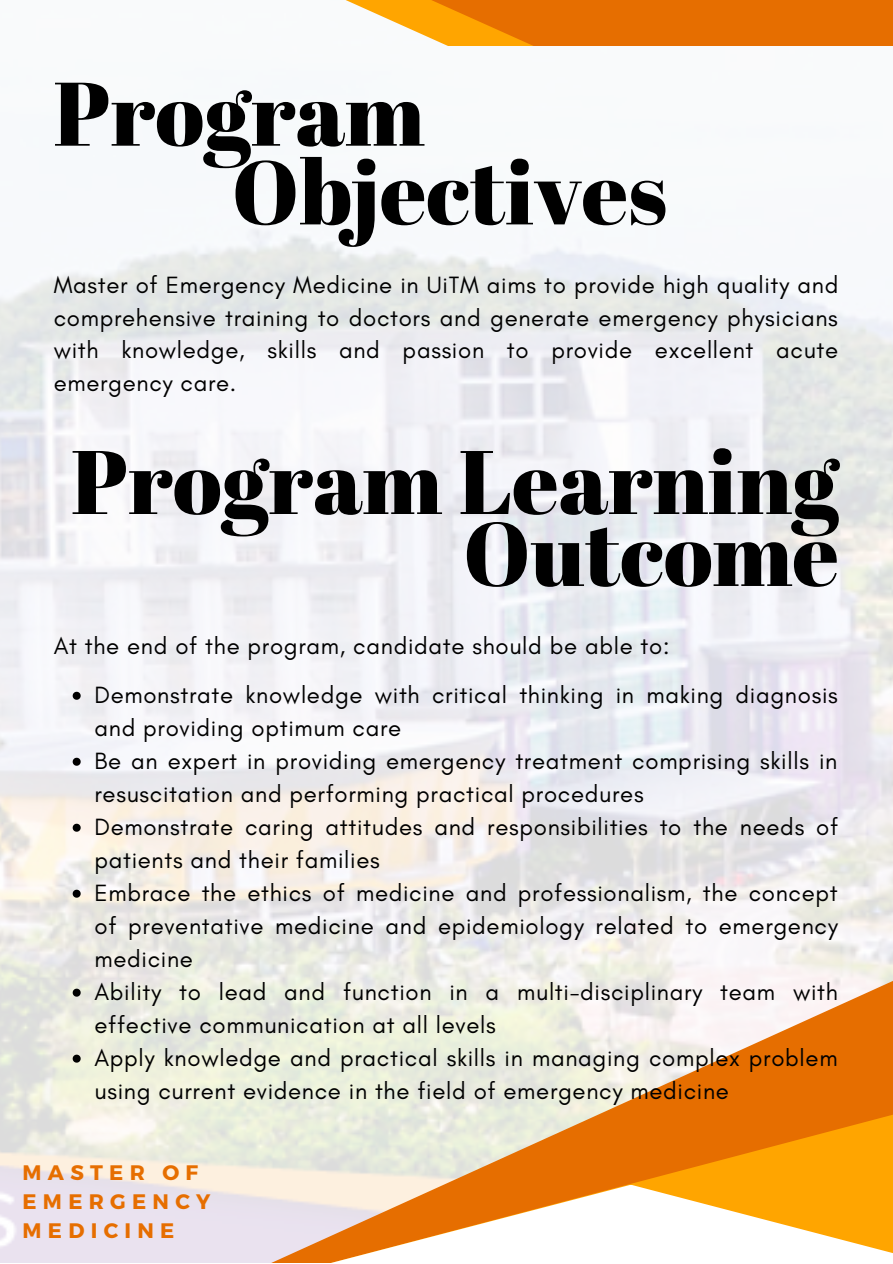
<style>
.page{position:relative;width:893px;height:1264px;background:#fff}
.page>*{position:absolute;margin:0;border:0;box-sizing:border-box;transform-origin:0 0}
.t1{font:89.85px/78.8px "Abril Fatface";color:#000}
.t2{font:24px/33px "Glacial Indifference";letter-spacing:.03em;color:#000;text-align:justify}
.t3{font:700 21px/29.2px "Montserrat";letter-spacing:.3em;color:#e66e00}
</style>
<div class="page">
<img style="left:0;top:221px;width:892px;height:1041px">
<div style="left:285px;top:0;width:607px;height:46px;background:#f9fafb"></div>
<svg style="left:371px;top:0;width:521px;height:46px;background:#eb7e0d"></svg>
<svg style="left:149px;top:918px;width:743px;height:267px"></svg>
<svg style="left:313px;top:1102px;width:579px;height:83px;background:#eba855"></svg>
<svg style="left:89px;top:1185px;width:803px;height:77px"></svg>
<svg style="left:73px;top:691px;width:8px;height:8px"></svg>
<svg style="left:73px;top:757px;width:8px;height:8px"></svg>
<svg style="left:73px;top:823px;width:8px;height:8px"></svg>
<svg style="left:73px;top:889px;width:8px;height:8px"></svg>
<svg style="left:73px;top:988px;width:8px;height:8px"></svg>
<svg style="left:73px;top:1054px;width:8px;height:8px"></svg>
<h1 class="t1" style="left:232px;top:72px;width:437px;text-indent:-178px">Program<br>Objectives</h1>
<p class="t2" style="left:54px;top:268px;width:786px;line-height:32.5px">Master of Emergency Medicine in UiTM aims to provide high quality and comprehensive training to doctors and generate emergency physicians with knowledge, skills and passion to provide excellent acute emergency care.</p>
<h1 class="t1" style="left:71px;top:443px;width:769px;line-height:72px;text-align:right">Program Learning<br>Outcome</h1>
<p class="t2" style="left:54px;top:629px;width:617px">At the end of the program, candidate should be able to:</p>
<p class="t2" style="left:94px;top:678px;width:745px;text-align:left">Demonstrate knowledge with critical thinking in making diagnosis and providing optimum care<br>Be an expert in providing emergency treatment comprising skills in resuscitation and performing practical procedures<br>Demonstrate caring attitudes and responsibilities to the needs of patients and their families<br>Embrace the ethics of medicine and professionalism, the concept of preventative medicine and epidemiology related to emergency medicine<br>Ability to lead and function in a multi-disciplinary team with effective communication at all levels<br>Apply knowledge and practical skills in managing complex problem using current evidence in the field of emergency medicine</p>
<p class="t3" style="left:23px;top:1156px;width:189px">MASTER OF<br>EMERGENCY<br>MEDICINE</p>
</div>
